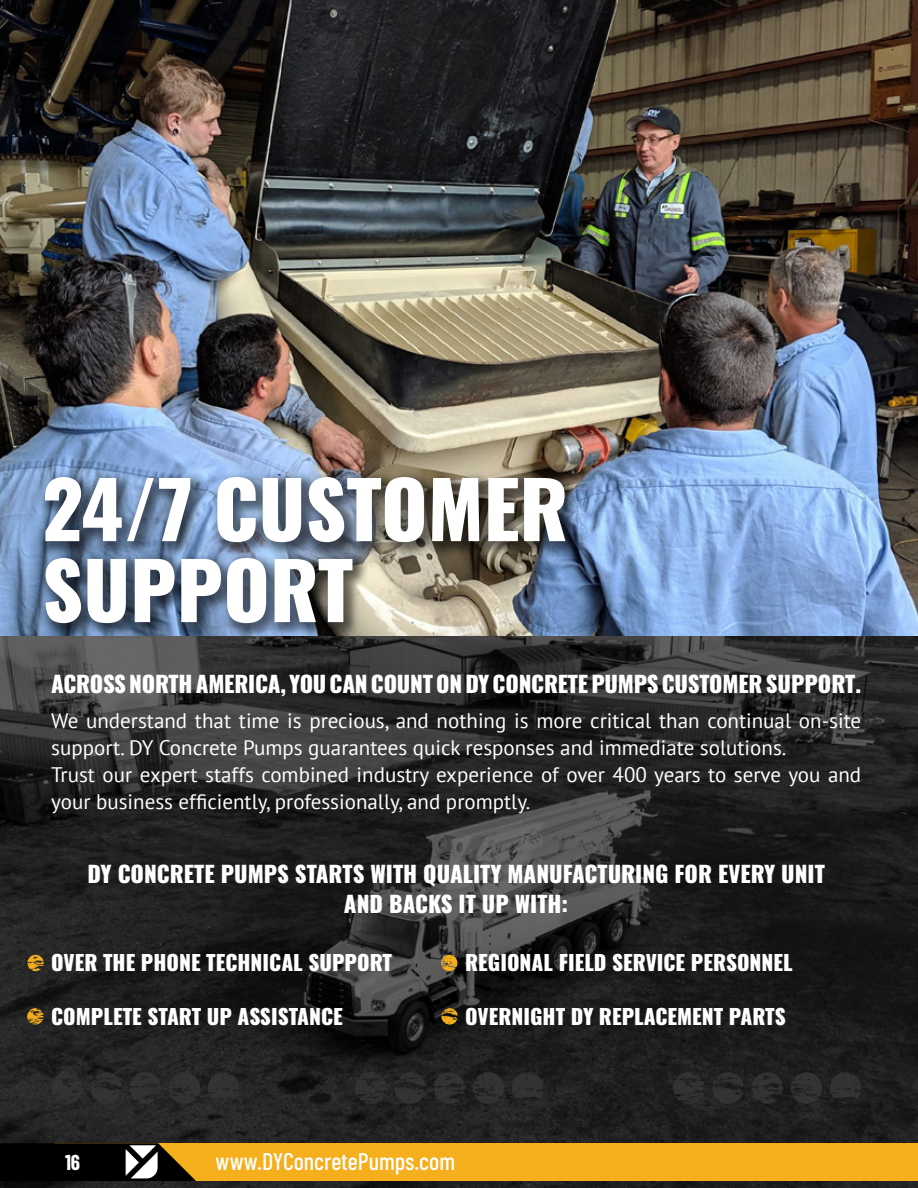
<style>
.page{position:relative;width:918px;height:1188px;background:#fff}
.page>*{position:absolute;margin:0;border:0;box-sizing:border-box;transform-origin:0 0}
.t1{font:800 78px/81px "Oswald";color:#fff}
.t2{font:500 24px "Barlow Condensed";color:#fff}
.t3{font:800 22.5px/30px "Oswald";letter-spacing:-.01em;color:#fff;text-align:center}
.t4{font:21px/27px "PT Sans";color:#fff}
.t5{font:800 21px "Oswald";color:#fff}
.t6{font:700 21px "Barlow Condensed";color:#fff}
</style>
<div class="page">
<svg style="left:0;top:635px;width:918px;height:553px;background:#262626"></svg>
<img style="left:0;top:0;width:918px;height:635px">
<div style="left:38px;top:469px;width:544px;height:171px;background:#000;opacity:.54"></div>
<svg style="left:27px;top:1008px;width:17px;height:17px"></svg>
<svg style="left:441px;top:1008px;width:17px;height:17px"></svg>
<svg style="left:27px;top:955px;width:17px;height:16px"></svg>
<svg style="left:441px;top:955px;width:16px;height:16px"></svg>
<svg style="left:208px;top:1072px;width:31px;height:32px"></svg>
<svg style="left:169px;top:1072px;width:31px;height:32px"></svg>
<svg style="left:130px;top:1072px;width:31px;height:32px"></svg>
<svg style="left:90px;top:1072px;width:32px;height:32px"></svg>
<svg style="left:51px;top:1072px;width:32px;height:32px"></svg>
<svg style="left:512px;top:1072px;width:31px;height:32px"></svg>
<svg style="left:473px;top:1072px;width:31px;height:32px"></svg>
<svg style="left:434px;top:1072px;width:31px;height:32px"></svg>
<svg style="left:394px;top:1072px;width:32px;height:32px"></svg>
<svg style="left:355px;top:1072px;width:32px;height:32px"></svg>
<svg style="left:830px;top:1072px;width:31px;height:32px"></svg>
<svg style="left:791px;top:1072px;width:31px;height:32px"></svg>
<svg style="left:752px;top:1072px;width:31px;height:32px"></svg>
<svg style="left:712px;top:1072px;width:32px;height:32px"></svg>
<svg style="left:673px;top:1072px;width:32px;height:32px"></svg>
<div style="left:54px;top:1143px;width:864px;height:38px;background:#f5ae1c"></div>
<svg style="left:0;top:1143px;width:196px;height:38px;background:#30291a"></svg>
<h1 class="t1" style="left:42px;top:474px;width:527px">24/7 CUSTOMER<br>SUPPORT</h1>
<p class="t3" style="left:51px;top:670px;width:812px">ACROSS NORTH AMERICA, YOU CAN COUNT ON DY CONCRETE PUMPS CUSTOMER SUPPORT.</p>
<p class="t4" style="left:51px;top:707px;width:812px">We understand that time is precious, and nothing is more critical than continual on-site support. DY Concrete Pumps guarantees quick responses and immediate solutions.<br>Trust our expert staffs combined industry experience of over 400 years to serve you and your business efficiently, professionally, and promptly.</p>
<p class="t3" style="left:87px;top:860px;width:739px">DY CONCRETE PUMPS STARTS WITH QUALITY MANUFACTURING FOR EVERY UNIT<br>AND BACKS IT UP WITH:</p>
<p class="t5" style="left:51px;top:952px;width:342px">OVER THE PHONE TECHNICAL SUPPORT</p>
<p class="t5" style="left:51px;top:1006px;width:293px">COMPLETE START UP ASSISTANCE</p>
<p class="t5" style="left:465px;top:952px;width:329px">REGIONAL FIELD SERVICE PERSONNEL</p>
<p class="t5" style="left:465px;top:1006px;width:322px">OVERNIGHT DY REPLACEMENT PARTS</p>
<p class="t6" style="left:65px;top:1147px;width:17px">16</p>
<p class="t2" style="left:216px;top:1144px;width:241px">www.DYConcretePumps.com</p>
</div>
